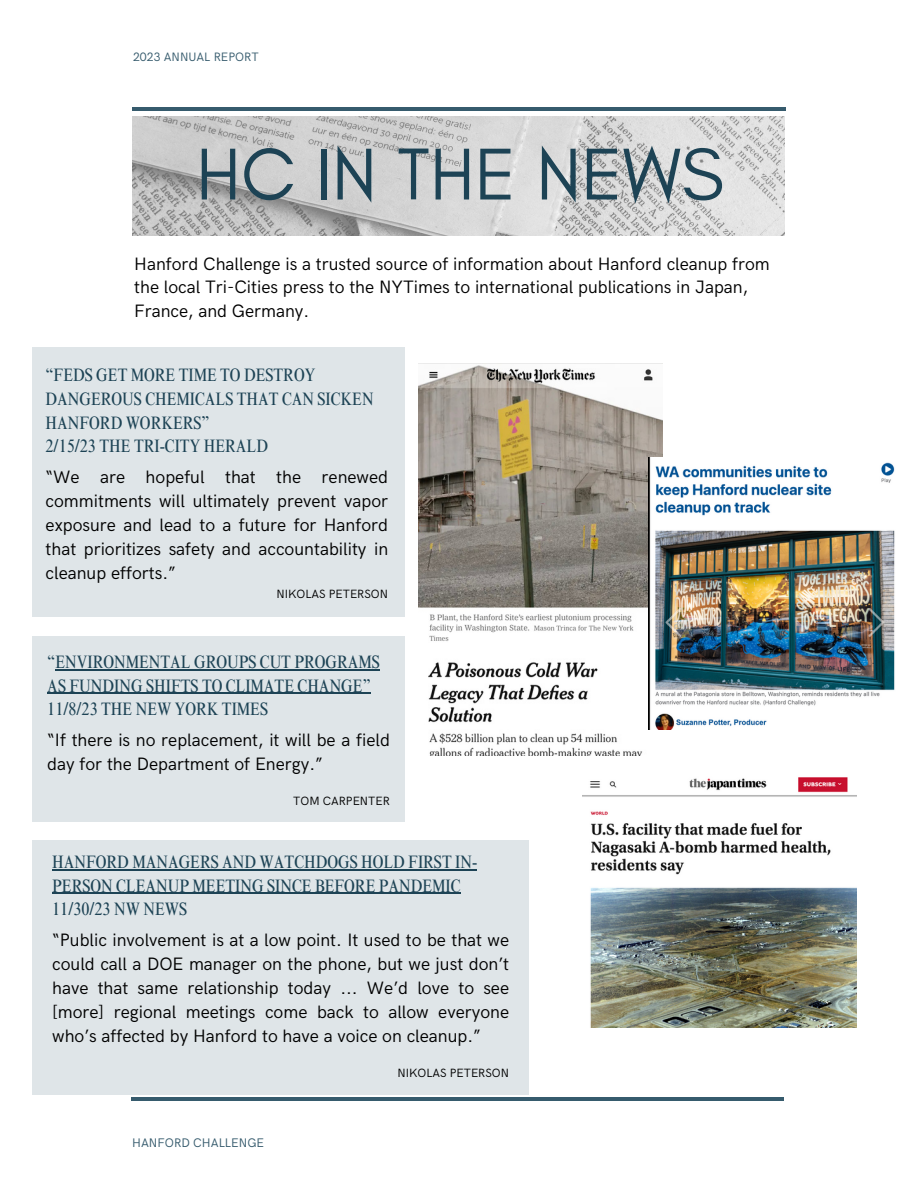
<style>
.page{position:relative;width:918px;height:1188px;background:#fff}
.page>*{position:absolute;margin:0;border:0;box-sizing:border-box;transform-origin:0 0}
.t1{font:74.7px "Glacial Indifference";color:#1d4355}
.t2{font:18px/24px "HK Grotesk";color:#000;text-align:justify}
.t3{font:condensed 18px/23.7px "Times NRMT Pro";color:#1d4355}
.t4{font:12.45px "HK Grotesk";color:#365b6d}
.t5{font:12.15px "HK Grotesk";color:#365b6d}
.t6{font:12px "HK Grotesk";color:#000}
</style>
<div class="page">
<hr style="left:131px;top:1097px;width:653px;height:4px;background:#365b6d">
<hr style="left:133px;top:107px;width:653px;height:4px;background:#365b6d">
<img style="left:133px;top:116px;width:651px;height:119px">
<img style="left:419px;top:365px;width:244px;height:390px">
<div style="left:33px;top:348px;width:372px;height:269px;background:#dfe5e8"></div>
<div style="left:33px;top:636px;width:372px;height:186px;background:#dfe5e8"></div>
<hr style="left:55px;top:669px;width:325px;height:1px;background:#1d4355">
<hr style="left:47px;top:693px;width:324px;height:1px;background:#1d4355">
<img style="left:583px;top:777px;width:273px;height:251px">
<img style="left:649px;top:458px;width:246px;height:272px">
<div style="left:33px;top:841px;width:496px;height:254px;background:#dfe5e8"></div>
<svg style="left:52px;top:869px;width:23px;height:1px"></svg>
<hr style="left:75px;top:869px;width:402px;height:1px;background:#1d4355">
<hr style="left:52px;top:893px;width:409px;height:1px;background:#1d4355">
<h3 class="t5" style="left:133px;top:50px;width:127px">2023 ANNUAL REPORT</h3>
<p class="t1" style="left:196px;top:129px;width:529px">HC IN THE NEWS</p>
<p class="t2" style="left:134px;top:252px;width:637px;text-align:left">Hanford Challenge is a trusted source of information about Hanford cleanup from the local Tri-Cities press to the NYTimes to international publications in Japan,<br>France, and Germany.</p>
<h1 class="t3" style="left:46px;top:366px;width:330px">“FEDS GET MORE TIME TO DESTROY<br>DANGEROUS CHEMICALS THAT CAN SICKEN<br>HANFORD WORKERS”<br>2/15/23 THE TRI-CITY HERALD</h1>
<p class="t2" style="left:46px;top:465px;width:344px">“We are hopeful that the renewed commitments will ultimately prevent vapor exposure and lead to a future for Hanford that prioritizes safety and accountability in cleanup efforts.”</p>
<p class="t6" style="left:276px;top:587px;width:113px">NIKOLAS PETERSON</p>
<h3 class="t3" style="left:47px;top:652px;width:334px">“ENVIRONMENTAL GROUPS CUT PROGRAMS<br>AS FUNDING SHIFTS TO CLIMATE CHANGE”<br>11/8/23 THE NEW YORK TIMES</h3>
<h3 class="t2" style="left:47px;top:728px;width:344px">“If there is no replacement, it will be a field day for the Department of Energy.”</h3>
<h2 class="t6" style="left:293px;top:794px;width:98px">TOM CARPENTER</h2>
<p class="t3" style="left:52px;top:852px;width:427px">HANFORD MANAGERS AND WATCHDOGS HOLD FIRST IN-<br>PERSON CLEANUP MEETING SINCE BEFORE PANDEMIC<br>11/30/23 NW NEWS</p>
<h2 class="t2" style="left:52px;top:928px;width:458px">“Public involvement is at a low point. It used to be that we could call a DOE manager on the phone, but we just don’t have that same relationship today ... We’d love to see [more] regional meetings come back to allow everyone who’s affected by Hanford to have a voice on cleanup.”</h2>
<h3 class="t6" style="left:397px;top:1066px;width:113px">NIKOLAS PETERSON</h3>
<h2 class="t4" style="left:132px;top:1136px;width:133px">HANFORD CHALLENGE</h2>
</div>
